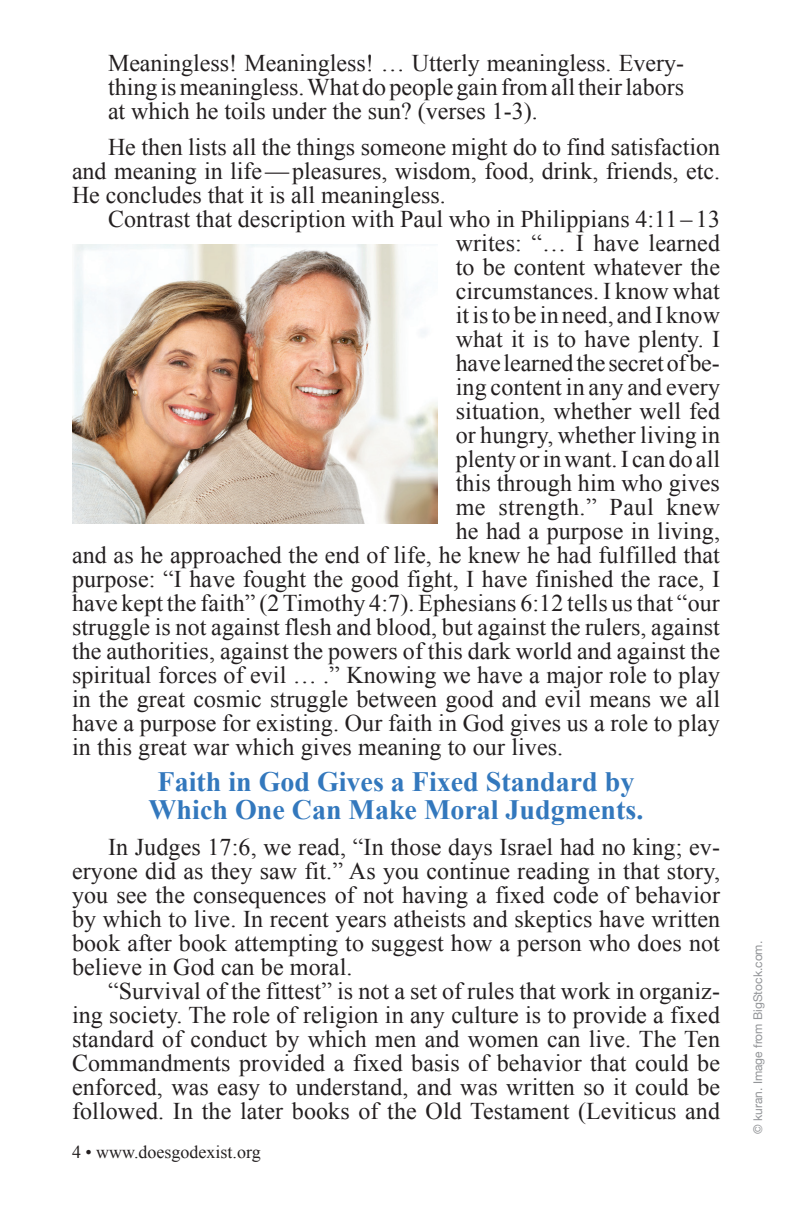
<style>
.page{position:relative;width:792px;height:1224px;background:#fff}
.page>*{position:absolute;margin:0;border:0;box-sizing:border-box;transform-origin:0 0}
.t1{font:700 28px/28px "Times New Roman";color:#3378bd;text-align:center}
.t2{font:24px/24px "Times New Roman";letter-spacing:.005em;color:#231f20;text-align:justify}
.t3{font:18px "Times New Roman";color:#231f20}
.t4{font:12px "Helvetica Neue";color:#939598}
</style>
<div class="page">
<img style="left:72px;top:245px;width:366px;height:279px">
<p class="t2" style="left:108px;top:50px;width:578px">Meaningless! Meaningless! … Utterly meaningless. Every&shy;thing is meaningless. What do people gain from all their labors at which he toils under the sun? (verses 1-3).</p>
<p class="t2" style="left:72px;top:134px;width:650px;text-indent:36px">He then lists all the things someone might do to find satisfaction and meaning in life—pleasures, wisdom, food, drink, friends, etc.<br>He concludes that it is all meaningless.</p>
<p class="t2" style="left:108px;top:206px;width:613px">Contrast that description with Paul who in Philippians 4:11 – 13</p>
<p class="t2" style="left:456px;top:230px;width:266px">writes: “… I have learned</p>
<p class="t2" style="left:456px;top:254px;width:266px">to be content whatever the</p>
<p class="t2" style="left:456px;top:278px;width:266px">circumstances. I know what</p>
<p class="t2" style="left:456px;top:302px;width:266px">it is to be in need, and I know</p>
<p class="t2" style="left:456px;top:326px;width:266px">what it is to have plenty. I</p>
<p class="t2" style="left:456px;top:350px;width:266px">have learned the secret of be-</p>
<p class="t2" style="left:456px;top:374px;width:266px">ing content in any and every</p>
<p class="t2" style="left:456px;top:398px;width:266px">situation, whether well fed</p>
<p class="t2" style="left:456px;top:422px;width:266px">or hungry, whether living in</p>
<p class="t2" style="left:456px;top:446px;width:266px">plenty or in want. I can do all</p>
<p class="t2" style="left:456px;top:470px;width:266px">this through him who gives</p>
<p class="t2" style="left:456px;top:494px;width:266px">me strength.” Paul knew</p>
<p class="t2" style="left:456px;top:518px;width:266px">he had a purpose in living,</p>
<p class="t2" style="left:72px;top:542px;width:649px">and as he approached the end of life, he knew he had fulfilled that</p>
<p class="t2" style="left:72px;top:566px;width:650px">purpose: “I have fought the good fight, I have finished the race, I</p>
<p class="t2" style="left:72px;top:590px;width:649px">have kept the faith” (2 Timothy 4:7). Ephesians 6:12 tells us that “our</p>
<p class="t2" style="left:72px;top:614px;width:649px">struggle is not against flesh and blood, but against the rulers, against</p>
<p class="t2" style="left:72px;top:638px;width:650px">the authorities, against the powers of this dark world and against the</p>
<p class="t2" style="left:72px;top:662px;width:650px">spiritual forces of evil … .” Knowing we have a major role to play</p>
<p class="t2" style="left:72px;top:686px;width:650px">in the great cosmic struggle between good and evil means we all</p>
<p class="t2" style="left:72px;top:710px;width:649px">have a purpose for existing. Our faith in God gives us a role to play</p>
<p class="t2" style="left:72px;top:734px;width:493px">in this great war which gives meaning to our lives.</p>
<p class="t1" style="left:149px;top:767px;width:496px">Faith in God Gives a Fixed Standard by<br>Which One Can Make Moral Judgments.</p>
<p class="t2" style="left:72px;top:834px;width:650px;text-indent:36px">In Judges 17:6, we read, “In those days Israel had no king; ev&shy;eryone did as they saw fit.” As you continue reading in that story, you see the consequences of not having a fixed code of behavior by which to live. In recent years atheists and skeptics have written book after book attempting to suggest how a person who does not believe in God can be moral.</p>
<p class="t2" style="left:72px;top:978px;width:650px;text-indent:36px">“Survival of the fittest” is not a set of rules that work in organiz&shy;ing society. The role of religion in any culture is to provide a fixed standard of conduct by which men and women can live. The Ten Commandments provided a fixed basis of behavior that could be enforced, was easy to understand, and was written so it could be followed. In the later books of the Old Testament (Leviticus and</p>
<p class="t3" style="left:72px;top:1140px;width:190px">4 • www.doesgodexist.org</p>
<p class="t4" style="left:749px;top:1134px;width:194px;rotate:-90deg">© kuran. Image from BigStock.com.</p>
</div>
